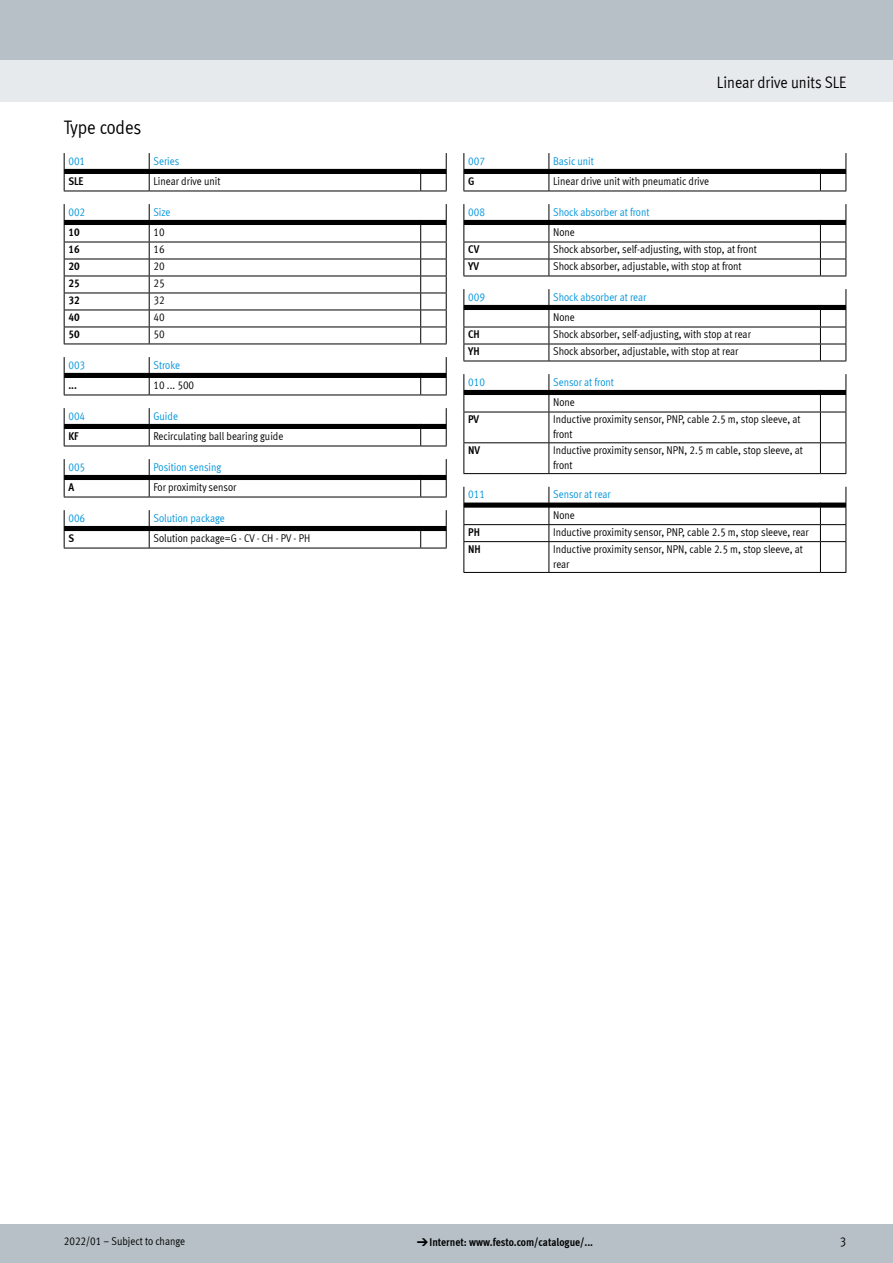
<style>
.page{position:relative;width:893px;height:1263px;background:#fff}
.page>*{position:absolute;margin:0;border:0;box-sizing:border-box;transform-origin:0 0}
.FES_title_section{font:19.5px "Meta Cond LF";color:#000}
.FES_title_family{font:16.5px "Meta Cond LF";color:#000}
.t1{font:12.75px "Meta Cond LF";color:#000}
.t2{font:11.25px/15px "Meta Cond LF";color:#000}
.t3{font:11.25px/20.5px "Meta Cond LF";color:#0095db}
.t4{font:700 11.25px "Meta Cond LF";color:#000}
.s1{color:#000}
.s2{font-family:"Meto Pict 182";font-weight:400}
</style>
<div class="page">
<div style="left:0;top:1225px;width:893px;height:38px;background:#b6c0c6"></div>
<div style="left:0;top:60px;width:893px;height:42px;background:#e7eaec"></div>
<div style="left:0;top:0;width:893px;height:60px;background:#b6c0c6"></div>
<svg style="left:64px;top:153px;width:383px;height:39px"></svg>
<svg style="left:64px;top:204px;width:383px;height:141px"></svg>
<svg style="left:64px;top:357px;width:383px;height:39px"></svg>
<svg style="left:64px;top:408px;width:383px;height:39px"></svg>
<svg style="left:64px;top:459px;width:383px;height:39px"></svg>
<svg style="left:64px;top:510px;width:383px;height:39px"></svg>
<svg style="left:463px;top:153px;width:384px;height:39px"></svg>
<svg style="left:463px;top:204px;width:384px;height:73px"></svg>
<svg style="left:463px;top:289px;width:384px;height:73px"></svg>
<hr style="left:463px;top:412px;width:1px;height:30px;background:#000">
<hr style="left:549px;top:412px;width:1px;height:30px;background:#000">
<svg style="left:463px;top:374px;width:384px;height:39px"></svg>
<hr style="left:820px;top:412px;width:1px;height:30px;background:#000">
<hr style="left:846px;top:412px;width:1px;height:30px;background:#000">
<hr style="left:463px;top:442px;width:86px;height:1px;background:#000">
<hr style="left:463px;top:443px;width:1px;height:30px;background:#000">
<hr style="left:463px;top:473px;width:86px;height:1px;background:#000">
<hr style="left:549px;top:442px;width:271px;height:1px;background:#000">
<hr style="left:549px;top:443px;width:1px;height:30px;background:#000">
<hr style="left:549px;top:473px;width:271px;height:1px;background:#000">
<svg style="left:820px;top:442px;width:26px;height:1px"></svg>
<hr style="left:820px;top:443px;width:1px;height:30px;background:#000">
<hr style="left:846px;top:443px;width:1px;height:30px;background:#000">
<svg style="left:820px;top:473px;width:26px;height:1px"></svg>
<hr style="left:463px;top:542px;width:1px;height:30px;background:#000">
<hr style="left:463px;top:572px;width:86px;height:1px;background:#000">
<hr style="left:549px;top:542px;width:1px;height:30px;background:#000">
<hr style="left:549px;top:572px;width:271px;height:1px;background:#000">
<svg style="left:463px;top:487px;width:384px;height:55px"></svg>
<hr style="left:820px;top:542px;width:1px;height:30px;background:#000">
<hr style="left:846px;top:542px;width:1px;height:30px;background:#000">
<svg style="left:820px;top:572px;width:26px;height:1px"></svg>
<p class="FES_title_section" style="left:64px;top:116px;width:79px">Type codes</p>
<p class="t3" style="left:68px;top:150px;width:18px">001</p>
<p class="t3" style="left:153px;top:150px;width:27px">Series</p>
<p class="t4" style="left:68px;top:174px;width:17px">SLE</p>
<p class="t2" style="left:153px;top:173px;width:69px">Linear drive unit</p>
<p class="t3" style="left:68px;top:201px;width:18px">002</p>
<p class="t3" style="left:153px;top:201px;width:19px">Size</p>
<p class="t4" style="left:68px;top:225px;width:13px">10</p>
<p class="t2" style="left:153px;top:224px;width:13px">10</p>
<p class="t4" style="left:68px;top:242px;width:13px">16</p>
<p class="t2" style="left:153px;top:241px;width:13px">16</p>
<p class="t4" style="left:68px;top:259px;width:13px">20</p>
<p class="t2" style="left:153px;top:258px;width:13px">20</p>
<p class="t4" style="left:68px;top:276px;width:13px">25</p>
<p class="t2" style="left:153px;top:275px;width:13px">25</p>
<p class="t4" style="left:68px;top:293px;width:13px">32</p>
<p class="t2" style="left:153px;top:292px;width:13px">32</p>
<p class="t4" style="left:68px;top:310px;width:13px">40</p>
<p class="t2" style="left:153px;top:309px;width:13px">40</p>
<p class="t4" style="left:68px;top:327px;width:13px">50</p>
<p class="t2" style="left:153px;top:326px;width:13px">50</p>
<p class="t3" style="left:68px;top:354px;width:18px">003</p>
<p class="t3" style="left:153px;top:354px;width:28px">Stroke</p>
<p class="t4" style="left:68px;top:378px;width:10px">...</p>
<p class="t2" style="left:153px;top:377px;width:42px">10 ... 500</p>
<p class="t3" style="left:68px;top:405px;width:18px">004</p>
<p class="t3" style="left:153px;top:405px;width:26px">Guide</p>
<p class="t4" style="left:68px;top:429px;width:12px">KF</p>
<p class="t2" style="left:153px;top:428px;width:131px">Recirculating ball bearing guide</p>
<p class="t3" style="left:68px;top:456px;width:18px">005</p>
<p class="t3" style="left:153px;top:456px;width:69px">Position sensing</p>
<p class="t4" style="left:68px;top:480px;width:7px">A</p>
<p class="t2" style="left:153px;top:479px;width:85px">For proximity sensor</p>
<p class="t3" style="left:68px;top:507px;width:18px">006</p>
<p class="t3" style="left:153px;top:507px;width:73px">Solution package</p>
<p class="t4" style="left:68px;top:531px;width:7px">S</p>
<p class="t2" style="left:153px;top:530px;width:158px">Solution package=G - CV - CH - PV - PH</p>
<p class="FES_title_family" style="left:717px;top:72px;width:131px">Linear drive units SLE</p>
<p class="t3" style="left:468px;top:150px;width:18px">007</p>
<p class="t3" style="left:553px;top:150px;width:42px">Basic unit</p>
<p class="t4" style="left:468px;top:174px;width:8px">G</p>
<p class="t2" style="left:553px;top:173px;width:157px">Linear drive unit with pneumatic drive</p>
<p class="t3" style="left:468px;top:201px;width:18px">008</p>
<p class="t3" style="left:553px;top:201px;width:98px">Shock absorber at front<br><span class="s1">None</span></p>
<p class="t4" style="left:468px;top:242px;width:13px">CV</p>
<p class="t2" style="left:553px;top:241px;width:205px">Shock absorber, self-adjusting, with stop, at front</p>
<p class="t4" style="left:468px;top:259px;width:12px">YV</p>
<p class="t2" style="left:553px;top:258px;width:190px">Shock absorber, adjustable, with stop at front</p>
<p class="t3" style="left:468px;top:286px;width:18px">009</p>
<p class="t3" style="left:553px;top:286px;width:95px">Shock absorber at rear<br><span class="s1">None</span></p>
<p class="t4" style="left:468px;top:327px;width:13px">CH</p>
<p class="t2" style="left:553px;top:326px;width:199px">Shock absorber, self-adjusting, with stop at rear</p>
<p class="t4" style="left:468px;top:344px;width:13px">YH</p>
<p class="t2" style="left:553px;top:343px;width:187px">Shock absorber, adjustable, with stop at rear</p>
<p class="t3" style="left:468px;top:371px;width:18px">010</p>
<p class="t3" style="left:553px;top:371px;width:62px">Sensor at front<br><span class="s1">None</span></p>
<p class="t4" style="left:468px;top:412px;width:13px">PV</p>
<p class="t2" style="left:553px;top:411px;width:249px">Inductive proximity sensor, PNP, cable 2.5 m, stop sleeve, at front</p>
<p class="t4" style="left:468px;top:443px;width:13px">NV</p>
<p class="t2" style="left:553px;top:442px;width:251px">Inductive proximity sensor, NPN, 2.5 m cable, stop sleeve, at front</p>
<p class="t3" style="left:468px;top:484px;width:18px">011</p>
<p class="t3" style="left:553px;top:484px;width:59px">Sensor at rear<br><span class="s1">None</span></p>
<p class="t4" style="left:468px;top:525px;width:13px">PH</p>
<p class="t2" style="left:553px;top:524px;width:257px">Inductive proximity sensor, PNP, cable 2.5 m, stop sleeve, rear</p>
<p class="t4" style="left:468px;top:542px;width:14px">NH</p>
<p class="t2" style="left:553px;top:541px;width:251px">Inductive proximity sensor, NPN, cable 2.5 m, stop sleeve, at rear</p>
<p class="t2" style="left:64px;top:1233px;width:123px">2022/01 – Subject to change</p>
<p class="t4" style="left:417px;top:1235px;width:178px"><span class="s2">d</span>Internet: www.festo.com/catalogue/...</p>
<p class="t1" style="left:840px;top:1234px;width:8px">3</p>
</div>
